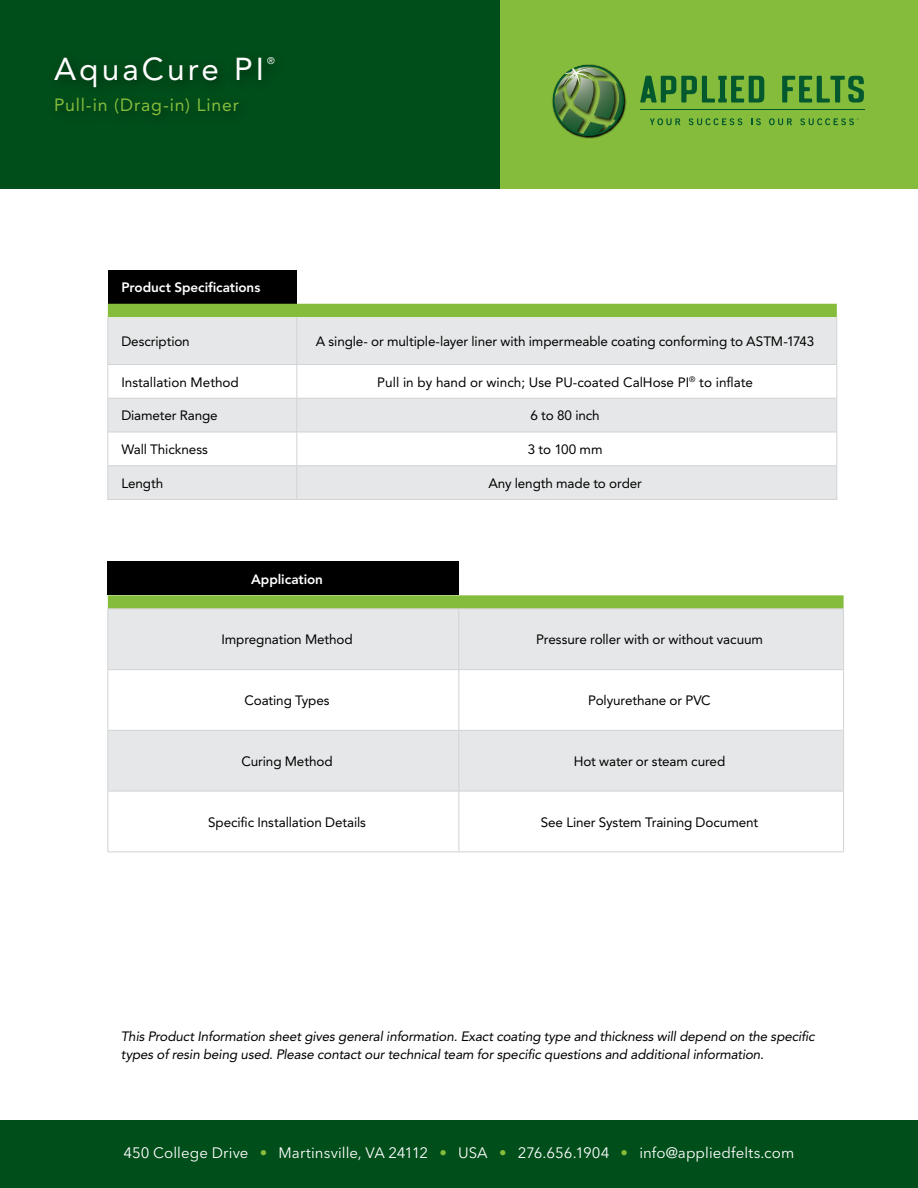
<style>
.page{position:relative;width:918px;height:1188px;background:#fff}
.page>*{position:absolute;margin:0;border:0;box-sizing:border-box;transform-origin:0 0}
.t1{font:31.5px "Avenir";letter-spacing:.1em;color:#fff}
.t2{font:17.7px "Avenir";letter-spacing:.05em;color:#85bc3c}
.t3{font:15px "Avenir Next LT Pro";letter-spacing:.005em;color:#fff}
.t4{font:13.5px "Avenir";letter-spacing:-.01em;color:#000}
.t5{font:italic 13.5px/18px "Avenir LT Std";letter-spacing:-.01em;color:#000}
.t6{font:800 13.5px "Avenir";letter-spacing:-.005em;color:#fff}
.t7{font:9.6px "Avenir";color:#fff}
.s1{color:#85bc3c}
</style>
<div class="page">
<div style="left:500px;top:0;width:418px;height:189px;background:#85bc3c"></div>
<div style="left:108px;top:270px;width:189px;height:34px;background:#000"></div>
<div style="left:108px;top:304px;width:729px;height:13px;background:#85bc3c"></div>
<svg style="left:108px;top:317px;width:728px;height:182px;fill:#e6e7e8"></svg>
<hr style="left:107px;top:317px;width:1px;height:47px;background:#d1d3d4">
<hr style="left:296px;top:317px;width:1px;height:47px;background:#d1d3d4">
<hr style="left:107px;top:365px;width:1px;height:33px;background:#d1d3d4">
<hr style="left:296px;top:365px;width:1px;height:33px;background:#d1d3d4">
<hr style="left:836px;top:365px;width:1px;height:33px;background:#d1d3d4">
<hr style="left:107px;top:399px;width:1px;height:33px;background:#d1d3d4">
<hr style="left:296px;top:399px;width:1px;height:33px;background:#d1d3d4">
<hr style="left:836px;top:399px;width:1px;height:33px;background:#d1d3d4">
<hr style="left:107px;top:432px;width:190px;height:1px;background:#d1d3d4">
<hr style="left:107px;top:432px;width:1px;height:33px;background:#d1d3d4">
<hr style="left:297px;top:432px;width:540px;height:1px;background:#d1d3d4">
<hr style="left:296px;top:432px;width:1px;height:33px;background:#d1d3d4">
<hr style="left:836px;top:432px;width:1px;height:33px;background:#d1d3d4">
<hr style="left:107px;top:465px;width:190px;height:1px;background:#d1d3d4">
<hr style="left:107px;top:466px;width:1px;height:33px;background:#d1d3d4">
<hr style="left:297px;top:465px;width:540px;height:1px;background:#d1d3d4">
<hr style="left:296px;top:466px;width:1px;height:33px;background:#d1d3d4">
<hr style="left:836px;top:466px;width:1px;height:33px;background:#d1d3d4">
<hr style="left:107px;top:364px;width:190px;height:1px;background:#d1d3d4">
<hr style="left:297px;top:364px;width:540px;height:1px;background:#d1d3d4">
<hr style="left:107px;top:398px;width:190px;height:1px;background:#d1d3d4">
<hr style="left:297px;top:398px;width:540px;height:1px;background:#d1d3d4">
<hr style="left:107px;top:499px;width:190px;height:1px;background:#d1d3d4">
<hr style="left:297px;top:499px;width:540px;height:1px;background:#d1d3d4">
<hr style="left:836px;top:317px;width:1px;height:47px;background:#d1d3d4">
<div style="left:108px;top:562px;width:351px;height:33px;background:#000"></div>
<svg style="left:108px;top:595px;width:736px;height:13px;background:#88bd41"></svg>
<svg style="left:108px;top:609px;width:735px;height:182px;fill:#e6e7e8"></svg>
<hr style="left:107px;top:609px;width:1px;height:60px;background:#d1d3d4">
<hr style="left:459px;top:608px;width:385px;height:1px;background:#d1d3d4">
<hr style="left:458px;top:609px;width:1px;height:60px;background:#d1d3d4">
<hr style="left:843px;top:609px;width:1px;height:60px;background:#d1d3d4">
<hr style="left:107px;top:670px;width:1px;height:60px;background:#d1d3d4">
<hr style="left:459px;top:669px;width:385px;height:1px;background:#d1d3d4">
<hr style="left:458px;top:670px;width:1px;height:60px;background:#d1d3d4">
<hr style="left:843px;top:670px;width:1px;height:60px;background:#d1d3d4">
<hr style="left:107px;top:731px;width:1px;height:60px;background:#d1d3d4">
<hr style="left:459px;top:730px;width:385px;height:1px;background:#d1d3d4">
<hr style="left:458px;top:731px;width:1px;height:60px;background:#d1d3d4">
<hr style="left:843px;top:731px;width:1px;height:60px;background:#d1d3d4">
<hr style="left:107px;top:791px;width:1px;height:60px;background:#d1d3d4">
<hr style="left:459px;top:791px;width:385px;height:1px;background:#d1d3d4">
<hr style="left:458px;top:791px;width:1px;height:60px;background:#d1d3d4">
<hr style="left:843px;top:791px;width:1px;height:60px;background:#d1d3d4">
<hr style="left:107px;top:851px;width:352px;height:1px;background:#d1d3d4">
<hr style="left:459px;top:851px;width:385px;height:1px;background:#d1d3d4">
<hr style="left:107px;top:608px;width:352px;height:1px;background:#d1d3d4">
<hr style="left:107px;top:669px;width:352px;height:1px;background:#d1d3d4">
<hr style="left:107px;top:730px;width:352px;height:1px;background:#d1d3d4">
<hr style="left:107px;top:791px;width:352px;height:1px;background:#d1d3d4">
<div style="left:0;top:0;width:500px;height:189px;background:#004e1a"></div>
<div style="left:0;top:1120px;width:918px;height:68px;background:#004e1a"></div>
<svg style="left:640px;top:76px;width:124px;height:27px"></svg>
<svg style="left:782px;top:76px;width:82px;height:27px"></svg>
<hr style="left:640px;top:109px;width:224px;height:1px;background:#04582d">
<svg style="left:650px;top:118px;width:30px;height:7px"></svg>
<svg style="left:689px;top:118px;width:53px;height:7px"></svg>
<svg style="left:751px;top:118px;width:10px;height:7px"></svg>
<svg style="left:769px;top:118px;width:23px;height:7px"></svg>
<img style="left:577px;top:64px;width:50px;height:75px">
<svg style="left:553px;top:65px;width:72px;height:71px"></svg>
<svg style="left:800px;top:118px;width:59px;height:7px"></svg>
<h1 class="t1" style="left:54px;top:51px;width:212px">AquaCure PI</h1>
<p class="t7" style="left:267px;top:55px;width:9px">®</p>
<h2 class="t2" style="left:54px;top:95px;width:187px">Pull-in (Drag-in) Liner</h2>
<p class="t6" style="left:121px;top:279px;width:141px">Product Specifications</p>
<p class="t4" style="left:121px;top:333px;width:70px">Description</p>
<p class="t4" style="left:316px;top:333px;width:500px">A single- or multiple-layer liner with impermeable coating conforming to ASTM-1743</p>
<p class="t4" style="left:121px;top:374px;width:119px">Installation Method</p>
<p class="t4" style="left:377px;top:374px;width:377px">Pull in by hand or winch; Use PU-coated CalHose PI<sup>®</sup> to inflate</p>
<p class="t4" style="left:121px;top:408px;width:98px">Diameter Range</p>
<p class="t4" style="left:531px;top:408px;width:71px">6 to 80 inch</p>
<p class="t4" style="left:121px;top:441px;width:88px">Wall Thickness</p>
<p class="t4" style="left:528px;top:441px;width:76px">3 to 100 mm</p>
<p class="t4" style="left:121px;top:475px;width:43px">Length</p>
<p class="t4" style="left:488px;top:475px;width:155px">Any length made to order</p>
<p class="t6" style="left:251px;top:571px;width:73px">Application</p>
<p class="t4" style="left:221px;top:632px;width:133px">Impregnation Method</p>
<p class="t4" style="left:536px;top:632px;width:228px">Pressure roller with or without vacuum</p>
<p class="t4" style="left:244px;top:693px;width:87px">Coating Types</p>
<p class="t4" style="left:588px;top:693px;width:124px">Polyurethane or PVC</p>
<p class="t4" style="left:242px;top:753px;width:93px">Curing Method</p>
<p class="t4" style="left:574px;top:753px;width:153px">Hot water or steam cured</p>
<p class="t4" style="left:208px;top:814px;width:159px">Specific Installation Details</p>
<p class="t4" style="left:541px;top:814px;width:219px">See Liner System Training Document</p>
<p class="t5" style="left:121px;top:1027px;width:695px">This Product Information sheet gives general information. Exact coating type and thickness will depend on the specific types of resin being used. Please contact our technical team for specific questions and additional information.</p>
<p class="t3" style="left:124px;top:1144px;width:672px">450 College Drive <span class="s1">•</span> Martinsville, VA 24112 <span class="s1">•</span> USA <span class="s1">•</span> 276.656.1904 <span class="s1">•</span> info@appliedfelts.com</p>
</div>
